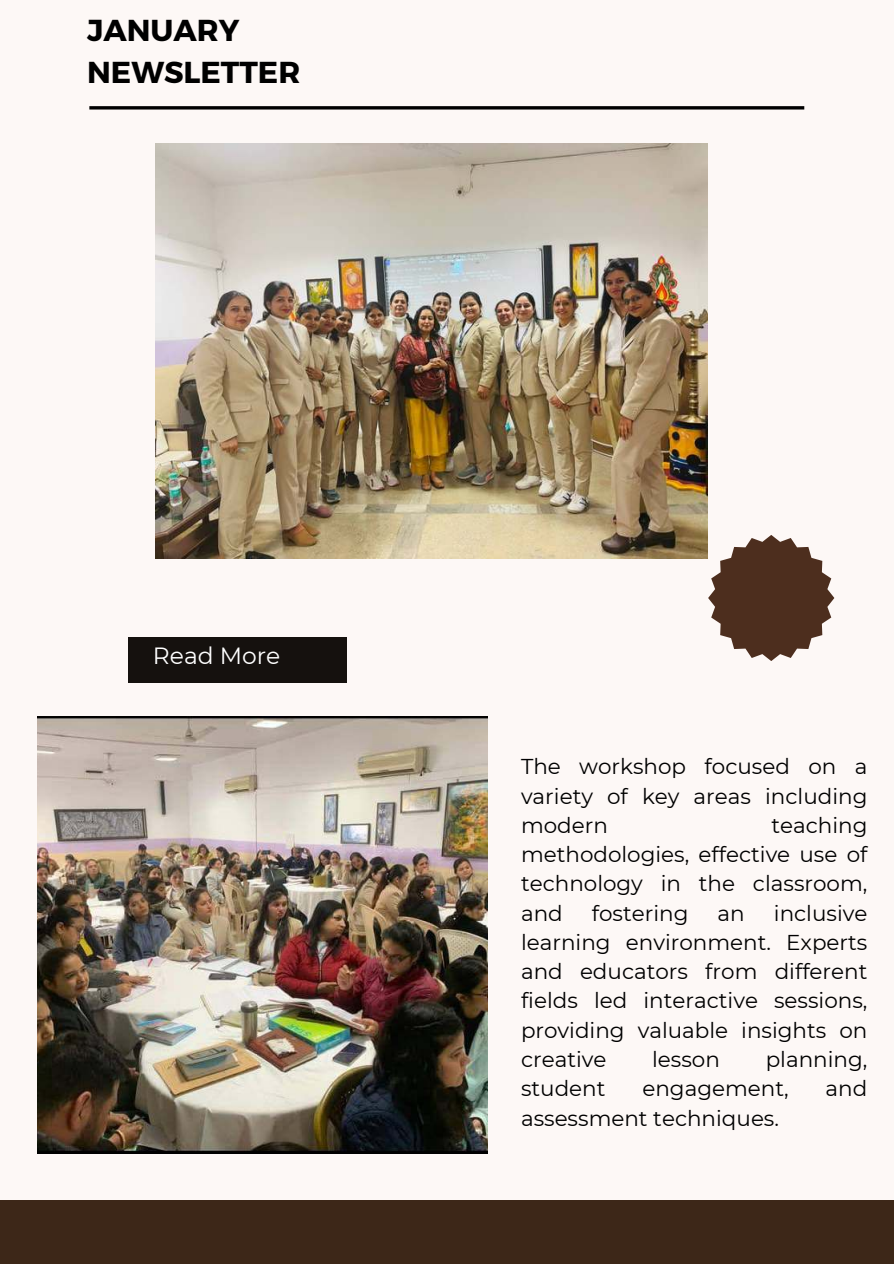
<style>
.page{position:relative;width:894px;height:1264px;background:#fff}
.page>*{position:absolute;margin:0;border:0;box-sizing:border-box;transform-origin:0 0}
.t1{font:700 30.3px/42px "Montserrat";color:#000}
.t2{font:23.4px "Montserrat";color:#fff}
.t3{font:21.45px/29.2px "Montserrat";color:#000;text-align:justify}
</style>
<div class="page">
<div style="left:0;top:0;width:893px;height:1263px;background:#fdf8f6"></div>
<hr style="left:89px;top:106px;width:715px;height:3px;background:#000">
<div style="left:0;top:1199px;width:893px;height:64px;background:#3d2718"></div>
<img style="left:37px;top:716px;width:451px;height:437px">
<div style="left:128px;top:637px;width:218px;height:45px;background:#15110e"></div>
<svg style="left:708px;top:535px;width:126px;height:126px"></svg>
<img style="left:156px;top:144px;width:551px;height:414px">
<h1 class="t1" style="left:87px;top:10px;width:214px">JANUARY<br>NEWSLETTER</h1>
<p class="t2" style="left:153px;top:639px;width:129px">Read More</p>
<p class="t3" style="left:521px;top:751px;width:348px">The workshop focused on a variety of key areas including modern</p>
<p class="t3" style="left:521px;top:809px;width:348px;text-indent:250px">teaching methodologies, effective use of technology in the classroom, and</p>
<p class="t3" style="left:591px;top:897px;width:98px">fostering</p>
<p class="t3" style="left:717px;top:897px;width:29px">an</p>
<p class="t3" style="left:521px;top:897px;width:348px;text-indent:253px">inclusive learning environment. Experts and educators from different fields led interactive sessions, providing valuable insights on creative</p>
<p class="t3" style="left:652px;top:1043px;width:69px">lesson</p>
<p class="t3" style="left:765px;top:1043px;width:103px">planning,</p>
<p class="t3" style="left:521px;top:1073px;width:86px">student</p>
<p class="t3" style="left:642px;top:1073px;width:148px">engagement,</p>
<p class="t3" style="left:825px;top:1073px;width:43px">and</p>
<p class="t3" style="left:521px;top:1102px;width:259px">assessment techniques.</p>
</div>
